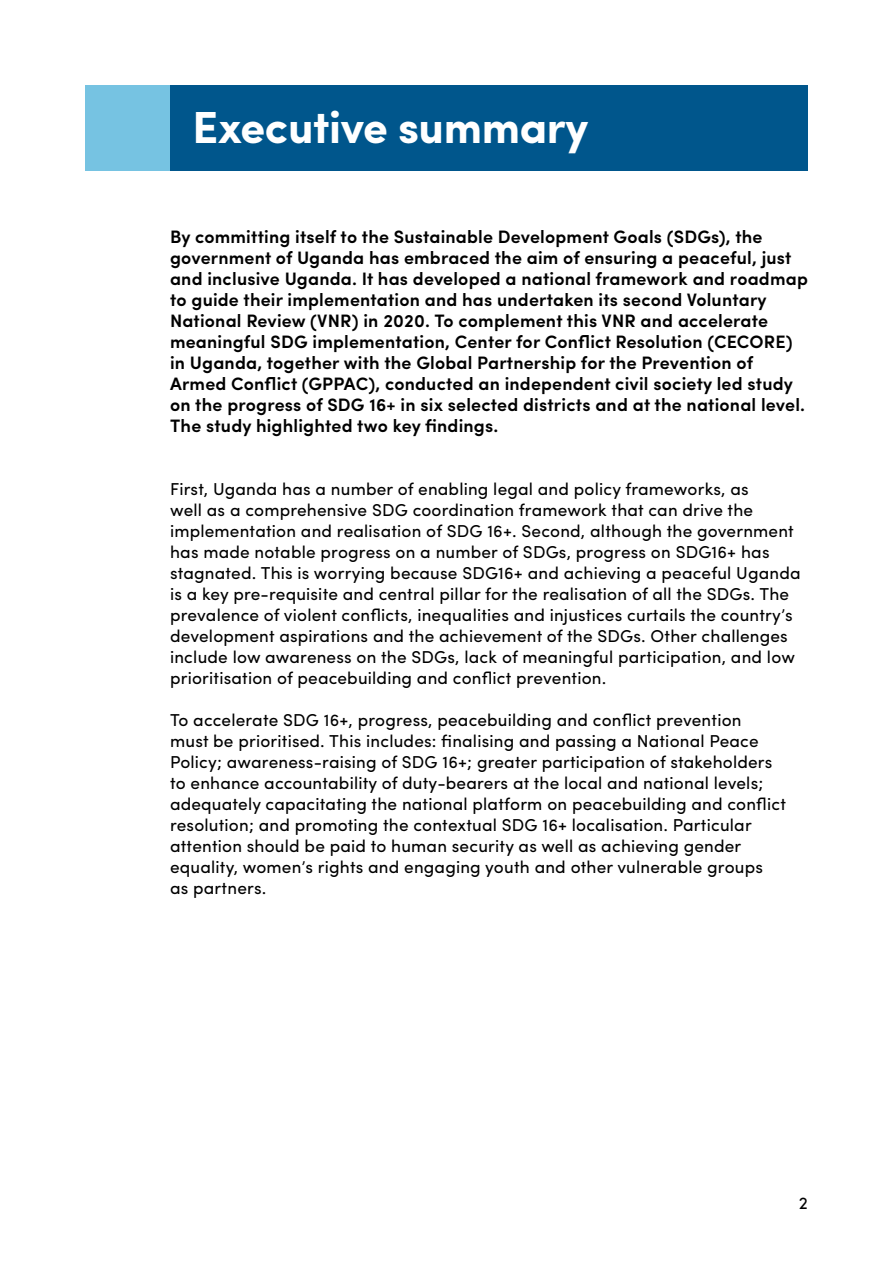
<style>
.page{position:relative;width:893px;height:1263px;background:#fff}
.page>*{position:absolute;margin:0;border:0;box-sizing:border-box;transform-origin:0 0}
.t1{font:700 45px "Sofia Pro";letter-spacing:-.01em;color:#fff}
.t2{font:600 18px/21px "Sofia Pro";letter-spacing:.01em;color:#000}
.t3{font:17.25px/21px "Sofia Pro";letter-spacing:.01em;color:#000}
</style>
<div class="page">
<div style="left:85px;top:85px;width:85px;height:85px;background:#76c3e2"></div>
<div style="left:170px;top:85px;width:638px;height:85px;background:#00568c"></div>
<h1 class="t1" style="left:193px;top:93px;width:397px">Executive summary</h1>
<p class="t2" style="left:170px;top:225px;width:639px">By committing itself to the Sustainable Development Goals (SDGs), the government of Uganda has embraced the aim of ensuring a peaceful, just and inclusive Uganda. It has developed a national framework and roadmap to guide their implementation and has undertaken its second Voluntary National Review (VNR) in 2020. To complement this VNR and accelerate meaningful SDG implementation, Center for Conflict Resolution (CECORE) in Uganda, together with the Global Partnership for the Prevention of Armed Conflict (GPPAC), conducted an independent civil society led study on the progress of SDG 16+ in six selected districts and at the national level.<br>The study highlighted two key findings.</p>
<p class="t3" style="left:170px;top:477px;width:632px">First, Uganda has a number of enabling legal and policy frameworks, as<br>well as a comprehensive SDG coordination framework that can drive the implementation and realisation of SDG 16+. Second, although the government has made notable progress on a number of SDGs, progress on SDG16+ has stagnated. This is worrying because SDG16+ and achieving a peaceful Uganda is a key pre-requisite and central pillar for the realisation of all the SDGs. The prevalence of violent conflicts, inequalities and injustices curtails the country’s development aspirations and the achievement of the SDGs. Other challenges include low awareness on the SDGs, lack of meaningful participation, and low prioritisation of peacebuilding and conflict prevention.</p>
<p class="t3" style="left:170px;top:708px;width:617px">To accelerate SDG 16+, progress, peacebuilding and conflict prevention<br>must be prioritised. This includes: finalising and passing a National Peace Policy; awareness-raising of SDG 16+; greater participation of stakeholders to enhance accountability of duty-bearers at the local and national levels; adequately capacitating the national platform on peacebuilding and conflict resolution; and promoting the contextual SDG 16+ localisation. Particular attention should be paid to human security as well as achieving gender equality, women’s rights and engaging youth and other vulnerable groups<br>as partners.</p>
<p class="t3" style="left:799px;top:1191px;width:11px">2</p>
</div>
